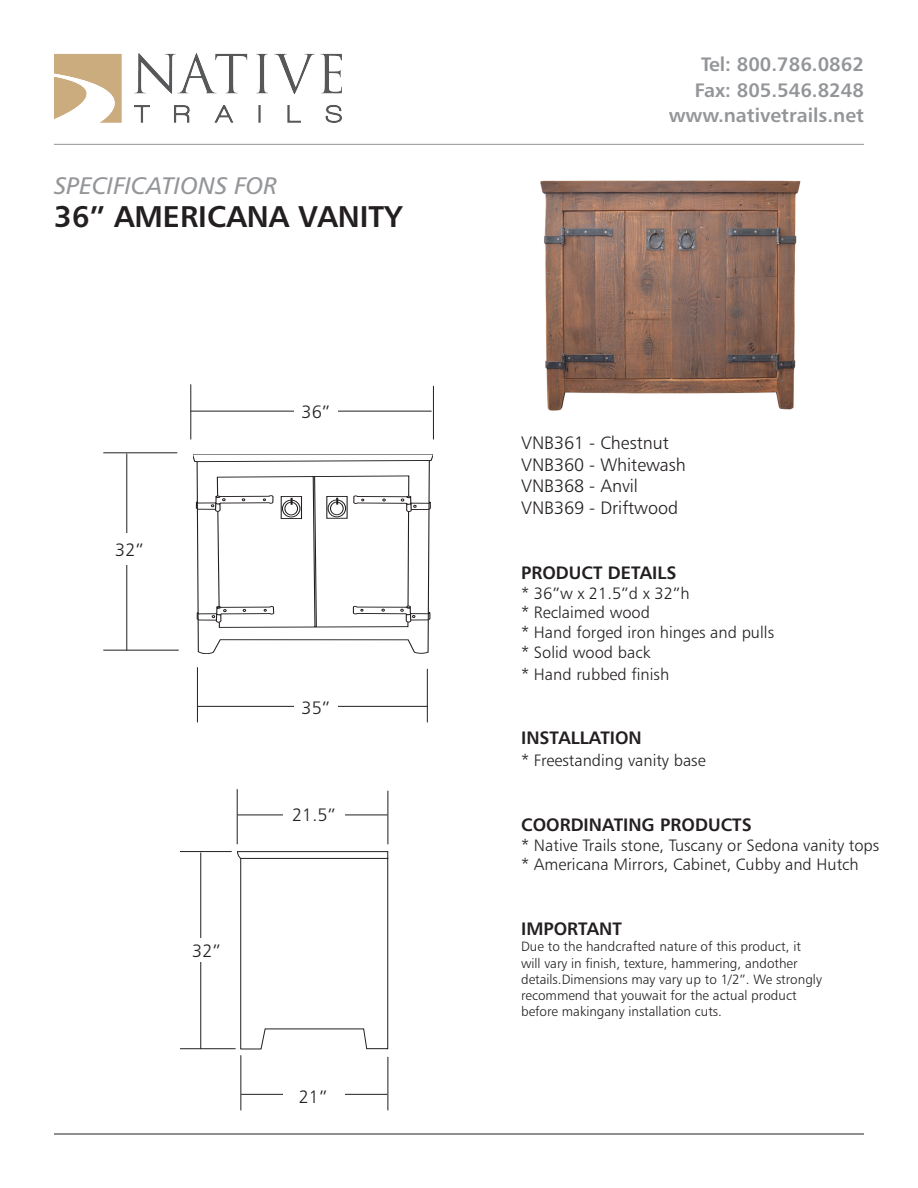
<style>
.page{position:relative;width:918px;height:1188px;background:#fff}
.page>*{position:absolute;margin:0;border:0;box-sizing:border-box;transform-origin:0 0}
.t1{font:30px "Humanist 777 BT Bold B";color:#231f20}
.t2{font:24px "Humanist 777 BT Italic B";color:#939598}
.t3{font:19.5px "Humanist 777 BT Bold B";color:#939598}
.t4{font:18px "Humanist 777 BT Light B";color:#231f20}
.t5{font:18px "Humanist 777 BT Bold B";color:#231f20}
.t6{font:16.5px "Humanist 777 BT Light B";color:#231f20}
.t7{font:13.5px "Humanist 777 BT Light B";color:#231f20}
</style>
<div class="page">
<img style="left:540px;top:180px;width:261px;height:231px">
<hr style="left:54px;top:1134px;width:810px;height:1px;background:#231f20">
<hr style="left:54px;top:144px;width:810px;height:1px;background:#939598">
<img style="left:54px;top:53px;width:287px;height:69px">
<svg style="left:197px;top:628px;width:232px;height:25px"></svg>
<svg style="left:193px;top:454px;width:240px;height:173px"></svg>
<hr style="left:197px;top:667px;width:1px;height:55px;background:#231f20">
<hr style="left:427px;top:669px;width:1px;height:53px;background:#231f20">
<hr style="left:191px;top:384px;width:1px;height:55px;background:#231f20">
<hr style="left:433px;top:386px;width:1px;height:53px;background:#231f20">
<hr style="left:198px;top:706px;width:230px;height:1px;background:#231f20">
<hr style="left:191px;top:411px;width:241px;height:1px;background:#231f20">
<div style="left:294px;top:694px;width:43px;height:28px;background:#fff"></div>
<div style="left:294px;top:398px;width:43px;height:28px;background:#fff"></div>
<hr style="left:103px;top:453px;width:74px;height:1px;background:#231f20">
<hr style="left:103px;top:650px;width:76px;height:1px;background:#231f20">
<hr style="left:126px;top:453px;width:1px;height:198px;background:#231f20">
<div style="left:93px;top:533px;width:60px;height:32px;background:#fff"></div>
<hr style="left:180px;top:851px;width:52px;height:1px;background:#231f20">
<hr style="left:180px;top:1048px;width:56px;height:1px;background:#231f20">
<hr style="left:200px;top:853px;width:1px;height:196px;background:#231f20">
<div style="left:195px;top:939px;width:15px;height:23px;background:#fff"></div>
<svg style="left:237px;top:851px;width:152px;height:198px"></svg>
<hr style="left:241px;top:1055px;width:1px;height:55px;background:#231f20">
<hr style="left:388px;top:1057px;width:1px;height:53px;background:#231f20">
<hr style="left:237px;top:789px;width:1px;height:55px;background:#231f20">
<hr style="left:388px;top:791px;width:1px;height:53px;background:#231f20">
<hr style="left:241px;top:1094px;width:146px;height:1px;background:#231f20">
<hr style="left:237px;top:815px;width:150px;height:1px;background:#231f20">
<div style="left:283px;top:1082px;width:61px;height:28px;background:#fff"></div>
<div style="left:283px;top:803px;width:61px;height:27px;background:#fff"></div>
<p class="t2" style="left:54px;top:171px;width:225px">SPECIFICATIONS FOR</p>
<p class="t1" style="left:54px;top:198px;width:350px">36” AMERICANA VANITY</p>
<p class="t4" style="left:115px;top:539px;width:30px">32”</p>
<p class="t4" style="left:192px;top:940px;width:30px">32”</p>
<p class="t4" style="left:302px;top:400px;width:30px">36”</p>
<p class="t4" style="left:302px;top:697px;width:30px">35”</p>
<p class="t4" style="left:292px;top:804px;width:45px">21.5”</p>
<p class="t4" style="left:299px;top:1085px;width:30px">21”</p>
<p class="t3" style="left:701px;top:52px;width:164px">Tel: 800.786.0862</p>
<p class="t3" style="left:695px;top:78px;width:171px">Fax: 805.546.8248</p>
<p class="t3" style="left:669px;top:103px;width:197px">www.nativetrails.net</p>
<p class="t4" style="left:521px;top:432px;width:149px">VNB361 - Chestnut</p>
<p class="t4" style="left:521px;top:454px;width:166px">VNB360 - Whitewash</p>
<p class="t4" style="left:521px;top:475px;width:118px">VNB368 - Anvil</p>
<p class="t4" style="left:521px;top:497px;width:159px">VNB369 - Driftwood</p>
<p class="t5" style="left:521px;top:561px;width:157px">PRODUCT DETAILS</p>
<p class="t6" style="left:521px;top:583px;width:170px">* 36”w x 21.5”d x 32”h</p>
<p class="t6" style="left:521px;top:603px;width:131px">* Reclaimed wood</p>
<p class="t6" style="left:521px;top:622px;width:255px">* Hand forged iron hinges and pulls</p>
<p class="t6" style="left:521px;top:642px;width:131px">* Solid wood back</p>
<p class="t6" style="left:521px;top:664px;width:150px">* Hand rubbed finish</p>
<p class="t5" style="left:521px;top:727px;width:122px">INSTALLATION</p>
<p class="t6" style="left:521px;top:750px;width:186px">* Freestanding vanity base</p>
<p class="t5" style="left:521px;top:813px;width:232px">COORDINATING PRODUCTS</p>
<p class="t6" style="left:521px;top:835px;width:360px">* Native Trails stone, Tuscany or Sedona vanity tops</p>
<p class="t6" style="left:521px;top:855px;width:339px">* Americana Mirrors, Cabinet, Cubby and Hutch</p>
<p class="t5" style="left:521px;top:918px;width:102px">IMPORTANT</p>
<p class="t7" style="left:521px;top:938px;width:281px">Due to the handcrafted nature of this product, it</p>
<p class="t7" style="left:521px;top:955px;width:278px">will vary in finish, texture, hammering, andother</p>
<p class="t7" style="left:521px;top:971px;width:302px">details.Dimensions may vary up to 1/2”. We strongly</p>
<p class="t7" style="left:521px;top:987px;width:277px">recommend that youwait for the actual product</p>
<p class="t7" style="left:521px;top:1003px;width:202px">before makingany installation cuts.</p>
</div>
